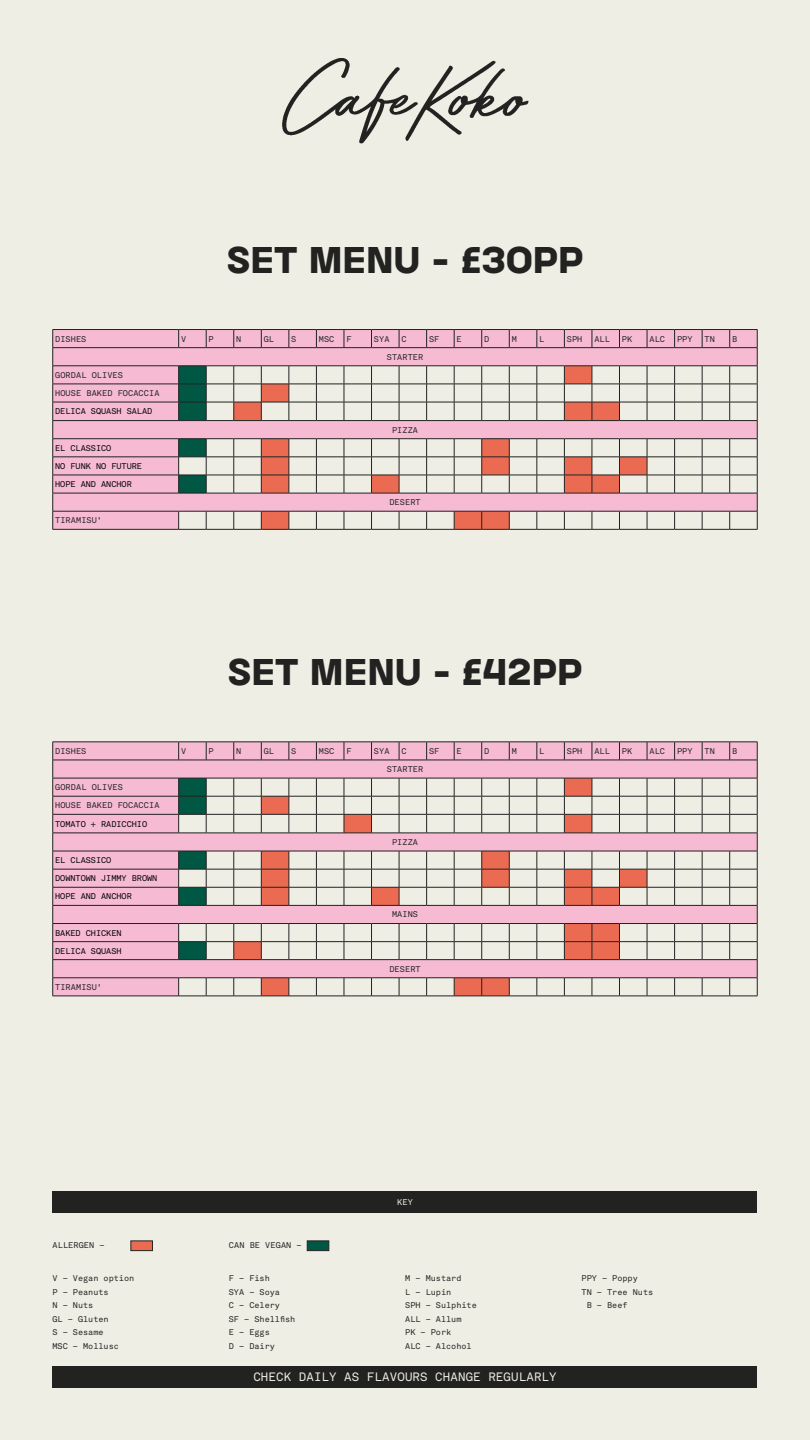
<style>
.page{position:relative;width:810px;height:1440px;background:#efeee5}
.page>*{position:absolute;margin:0;border:0;box-sizing:border-box;transform-origin:0 0}
.t1{font:800 32.47px "Kurdis";letter-spacing:.025em;color:#222221}
.t2{font:12px "Akkurat Mono";letter-spacing:.015em;color:#efeee5}
.t3{font:8.25px/13.5px "Akkurat Mono";letter-spacing:.015em;color:#222221}
.t4{font:8.25px/18.1px "Akkurat Mono";color:#000}
.t5{font:8.25px "Akkurat Mono";color:#efeee5}
</style>
<div class="page">
<img style="left:282px;top:58px;width:247px;height:86px">
<hr style="left:52px;top:329px;width:127px;height:1px;background:#222221">
<hr style="left:52px;top:347px;width:127px;height:1px;background:#222221">
<hr style="left:52px;top:366px;width:127px;height:1px;background:#222221">
<hr style="left:52px;top:384px;width:127px;height:1px;background:#222221">
<hr style="left:52px;top:402px;width:127px;height:1px;background:#222221">
<hr style="left:52px;top:420px;width:127px;height:1px;background:#222221">
<hr style="left:52px;top:438px;width:127px;height:1px;background:#222221">
<hr style="left:52px;top:457px;width:127px;height:1px;background:#222221">
<hr style="left:52px;top:475px;width:127px;height:1px;background:#222221">
<hr style="left:52px;top:493px;width:127px;height:1px;background:#222221">
<hr style="left:52px;top:511px;width:127px;height:1px;background:#222221">
<hr style="left:52px;top:529px;width:127px;height:1px;background:#222221">
<svg style="left:53px;top:329px;width:705px;height:201px"></svg>
<div style="left:54px;top:743px;width:124px;height:253px;background:#f6bbd3"></div>
<hr style="left:52px;top:742px;width:127px;height:1px;background:#222221">
<hr style="left:52px;top:760px;width:127px;height:1px;background:#222221">
<hr style="left:52px;top:778px;width:127px;height:1px;background:#222221">
<hr style="left:52px;top:796px;width:127px;height:1px;background:#222221">
<hr style="left:52px;top:814px;width:127px;height:1px;background:#222221">
<hr style="left:52px;top:833px;width:127px;height:1px;background:#222221">
<hr style="left:52px;top:851px;width:127px;height:1px;background:#222221">
<hr style="left:52px;top:869px;width:127px;height:1px;background:#222221">
<hr style="left:52px;top:887px;width:127px;height:1px;background:#222221">
<hr style="left:52px;top:941px;width:127px;height:1px;background:#222221">
<hr style="left:52px;top:959px;width:127px;height:1px;background:#222221">
<hr style="left:52px;top:978px;width:127px;height:1px;background:#222221">
<hr style="left:52px;top:996px;width:127px;height:1px;background:#222221">
<hr style="left:52px;top:905px;width:127px;height:1px;background:#222221">
<svg style="left:53px;top:742px;width:1px;height:254px"></svg>
<hr style="left:52px;top:923px;width:127px;height:1px;background:#222221">
<svg style="left:178px;top:742px;width:580px;height:255px"></svg>
<div style="left:52px;top:1192px;width:706px;height:21px;background:#222221"></div>
<div style="left:52px;top:1366px;width:706px;height:22px;background:#222221"></div>
<div style="left:307px;top:1241px;width:22px;height:10px;background:#005844;border:1px solid #222221"></div>
<div style="left:131px;top:1241px;width:22px;height:10px;background:#eb6b52;border:1px solid #222221"></div>
<h1 class="t1" style="left:227px;top:236px;width:357px">SET MENU - £30PP</h1>
<p class="t3" style="left:55px;top:332px;width:33px">DISHES</p>
<p class="t3" style="left:181px;top:332px;width:7px">V</p>
<p class="t3" style="left:209px;top:332px;width:7px">P</p>
<p class="t3" style="left:236px;top:332px;width:7px">N</p>
<p class="t3" style="left:264px;top:332px;width:12px">GL</p>
<p class="t3" style="left:291px;top:332px;width:7px">S</p>
<p class="t3" style="left:319px;top:332px;width:17px">MSC</p>
<p class="t3" style="left:346px;top:332px;width:7px">F</p>
<p class="t3" style="left:374px;top:332px;width:17px">SYA</p>
<p class="t3" style="left:402px;top:332px;width:7px">C</p>
<p class="t3" style="left:429px;top:332px;width:12px">SF</p>
<p class="t3" style="left:457px;top:332px;width:7px">E</p>
<p class="t3" style="left:484px;top:332px;width:7px">D</p>
<p class="t3" style="left:512px;top:332px;width:7px">M</p>
<p class="t3" style="left:539px;top:332px;width:7px">L</p>
<p class="t3" style="left:567px;top:332px;width:17px">SPH</p>
<p class="t3" style="left:594px;top:332px;width:17px">ALL</p>
<p class="t3" style="left:622px;top:332px;width:12px">PK</p>
<p class="t3" style="left:650px;top:332px;width:17px">ALC</p>
<p class="t3" style="left:677px;top:332px;width:17px">PPY</p>
<p class="t3" style="left:705px;top:332px;width:12px">TN</p>
<p class="t3" style="left:732px;top:332px;width:7px">B</p>
<p class="t3" style="left:387px;top:350px;width:38px">STARTER</p>
<p class="t3" style="left:55px;top:366px;width:106px;line-height:18.1px">GORDAL OLIVES<br>HOUSE BAKED FOCACCIA</p>
<p class="t4" style="left:55px;top:403px;width:99px">DELICA SQUASH SALAD</p>
<p class="t3" style="left:392px;top:423px;width:28px">PIZZA</p>
<p class="t4" style="left:55px;top:439px;width:88px">EL CLASSICO<br>NO FUNK NO FUTURE<br>HOPE AND ANCHOR</p>
<p class="t3" style="left:389px;top:496px;width:33px">DESERT</p>
<p class="t3" style="left:55px;top:514px;width:48px">TIRAMISU'</p>
<h1 class="t1" style="left:228px;top:648px;width:355px">SET MENU - £42PP</h1>
<p class="t3" style="left:55px;top:744px;width:33px">DISHES</p>
<p class="t3" style="left:181px;top:744px;width:7px">V</p>
<p class="t3" style="left:209px;top:744px;width:7px">P</p>
<p class="t3" style="left:236px;top:744px;width:7px">N</p>
<p class="t3" style="left:264px;top:744px;width:12px">GL</p>
<p class="t3" style="left:291px;top:744px;width:7px">S</p>
<p class="t3" style="left:319px;top:744px;width:17px">MSC</p>
<p class="t3" style="left:346px;top:744px;width:7px">F</p>
<p class="t3" style="left:374px;top:744px;width:17px">SYA</p>
<p class="t3" style="left:402px;top:744px;width:7px">C</p>
<p class="t3" style="left:429px;top:744px;width:12px">SF</p>
<p class="t3" style="left:457px;top:744px;width:7px">E</p>
<p class="t3" style="left:484px;top:744px;width:7px">D</p>
<p class="t3" style="left:512px;top:744px;width:7px">M</p>
<p class="t3" style="left:539px;top:744px;width:7px">L</p>
<p class="t3" style="left:567px;top:744px;width:17px">SPH</p>
<p class="t3" style="left:594px;top:744px;width:17px">ALL</p>
<p class="t3" style="left:622px;top:744px;width:12px">PK</p>
<p class="t3" style="left:650px;top:744px;width:17px">ALC</p>
<p class="t3" style="left:677px;top:744px;width:17px">PPY</p>
<p class="t3" style="left:705px;top:744px;width:12px">TN</p>
<p class="t3" style="left:732px;top:744px;width:7px">B</p>
<p class="t3" style="left:387px;top:763px;width:38px">STARTER</p>
<p class="t3" style="left:55px;top:778px;width:106px;line-height:18.1px">GORDAL OLIVES<br>HOUSE BAKED FOCACCIA</p>
<p class="t4" style="left:55px;top:815px;width:94px">TOMATO + RADICCHIO</p>
<p class="t3" style="left:392px;top:835px;width:28px">PIZZA</p>
<p class="t4" style="left:55px;top:851px;width:104px">EL CLASSICO<br>DOWNTOWN JIMMY BROWN<br>HOPE AND ANCHOR</p>
<p class="t3" style="left:392px;top:908px;width:28px">MAINS</p>
<p class="t4" style="left:55px;top:924px;width:68px">BAKED CHICKEN<br>DELICA SQUASH</p>
<p class="t3" style="left:389px;top:962px;width:33px">DESERT</p>
<p class="t3" style="left:55px;top:980px;width:48px">TIRAMISU'</p>
<p class="t3" style="left:53px;top:1239px;width:54px">ALLERGEN –</p>
<p class="t3" style="left:229px;top:1239px;width:74px">CAN BE VEGAN –</p>
<p class="t5" style="left:397px;top:1197px;width:17px">KEY</p>
<p class="t3" style="left:52px;top:1272px;width:83px">V – Vegan option<br>P – Peanuts<br>N – Nuts<br>GL – Gluten<br>S – Sesame<br>MSC – Mollusc</p>
<p class="t3" style="left:229px;top:1272px;width:68px">F – Fish<br>SYA – Soya<br>C – Celery<br>SF – Shellfish<br>E – Eggs<br>D – Dairy</p>
<p class="t3" style="left:405px;top:1272px;width:73px">M – Mustard<br>L – Lupin<br>SPH – Sulphite<br>ALL – Allum<br>PK – Pork<br>ALC – Alcohol</p>
<p class="t3" style="left:582px;top:1272px;width:58px">PPY – Poppy</p>
<p class="t3" style="left:582px;top:1285px;width:73px">TN – Tree Nuts</p>
<p class="t3" style="left:587px;top:1299px;width:42px">B – Beef</p>
<h2 class="t2" style="left:253px;top:1370px;width:305px">CHECK DAILY AS FLAVOURS CHANGE REGULARLY</h2>
</div>
